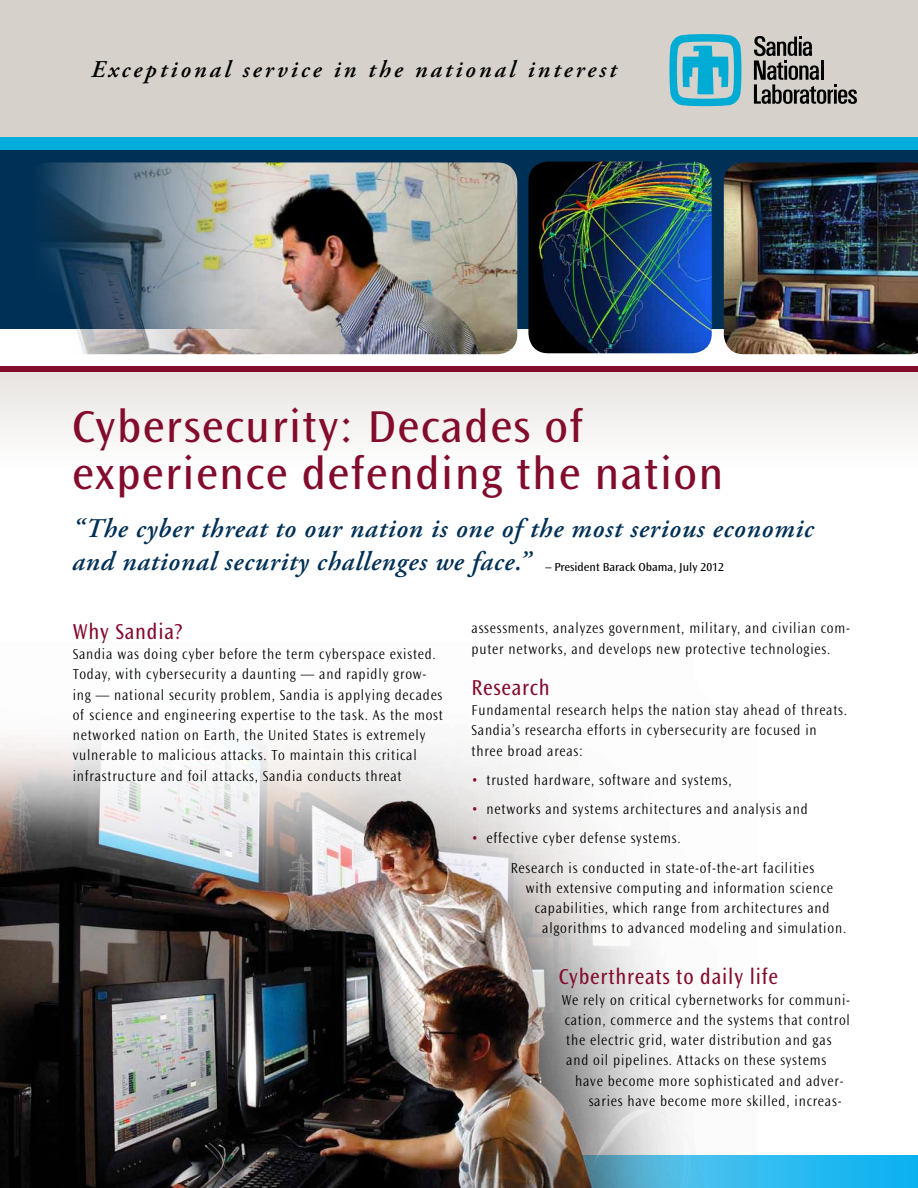
<style>
.page{position:relative;width:918px;height:1188px;background:#fff}
.page>*{position:absolute;margin:0;border:0;box-sizing:border-box;transform-origin:0 0}
.t1{font:46.5px/46.5px "Ocean Sans Std";letter-spacing:.03em;color:#830b2c}
.t2{font:italic 600 27px/33px "Adobe Garamond Pro";letter-spacing:.03em;color:#003055}
.t3{font:italic 600 24px "Adobe Garamond Pro";letter-spacing:.13em;color:#000}
.t4{font:22.5px "Ocean Sans Std";letter-spacing:.04em;color:#830b2c;scale:.9 1}
.t5{font:300 15px/20.2px "Ocean Sans Std";letter-spacing:.06em;color:#000;scale:.9 1}
.t6{font:12px "Ocean Sans Std";color:#000}
.s1{color:#830b2c}
</style>
<div class="page">
<svg style="left:757px;top:1155px;width:161px;height:33px;background:#1eb7f0"></svg>
<img style="left:0;top:737px;width:757px;height:451px">
<div style="left:0;top:366px;width:918px;height:163px;background:linear-gradient(to bottom,#e9e7e4,#fff)"></div>
<div style="left:0;top:149px;width:918px;height:180px;background:#003055"></div>
<div style="left:0;top:0;width:918px;height:149px;background:#d6d1cb"></div>
<img style="left:42px;top:162px;width:475px;height:192px">
<img style="left:528px;top:162px;width:184px;height:191px">
<img style="left:724px;top:162px;width:194px;height:192px">
<div style="left:0;top:366px;width:918px;height:6px;background:#830b2c"></div>
<svg style="left:669px;top:34px;width:73px;height:72px"></svg>
<svg style="left:754px;top:36px;width:103px;height:68px"></svg>
<div style="left:0;top:137px;width:918px;height:12px;background:#00acd9"></div>
<h3 class="t3" style="left:91px;top:56px;width:527px">Exceptional service in the national interest</h3>
<h1 class="t1" style="left:72px;top:404px;width:653px">Cybersecurity: Decades of experience defending the nation</h1>
<h2 class="t2" style="left:72px;top:513px;width:743px">“The cyber threat to our nation is one of the most serious economic and national security challenges we face.”</h2>
<p class="t6" style="left:545px;top:561px;width:180px">– President Barack Obama, July 2012</p>
<h3 class="t4" style="left:73px;top:619px;width:124px">Why Sandia?</h3>
<p class="t5" style="left:73px;top:644px;width:413px">Sandia was doing cyber before the term cyberspace existed.<br>Today, with cybersecurity a daunting — and rapidly grow&shy;ing — national security problem, Sandia is applying decades of science and engineering expertise to the task. As the most networked nation on Earth, the United States is extremely vulnerable to malicious attacks. To maintain this critical infrastructure and foil attacks, Sandia conducts threat</p>
<p class="t5" style="left:472px;top:619px;width:422px">assessments, analyzes government, military, and civilian com&shy;puter networks, and develops new protective technologies.</p>
<h3 class="t4" style="left:472px;top:675px;width:88px">Research</h3>
<p class="t5" style="left:472px;top:700px;width:419px">Fundamental research helps the nation stay ahead of threats.<br>Sandia’s researcha efforts in cybersecurity are focused in three broad areas:</p>
<p class="t5" style="left:472px;top:770px;width:290px"><span class="s1">•</span> trusted hardware, software and systems,</p>
<p class="t5" style="left:472px;top:799px;width:375px"><span class="s1">•</span> networks and systems architectures and analysis and</p>
<p class="t5" style="left:511px;top:824px;width:339px;line-height:29.2px;text-indent:-39px"><span class="s1">•</span> effective cyber defense systems.<br>Research is conducted in state-of-the-art facilities</p>
<p class="t5" style="left:526px;top:878px;width:343px">with extensive computing and information science</p>
<p class="t5" style="left:535px;top:898px;width:329px">capabilities, which range from architectures and</p>
<p class="t5" style="left:542px;top:919px;width:339px">algorithms to advanced modeling and simulation.</p>
<h3 class="t4" style="left:559px;top:964px;width:245px">Cyberthreats to daily life</h3>
<p class="t5" style="left:562px;top:990px;width:322px">We rely on critical cybernetworks for communi&shy;cation, commerce and the systems that control the electric grid, water distribution and gas and oil pipelines. Attacks on these systems</p>
<p class="t5" style="left:575px;top:1071px;width:300px;text-align:right">have become more sophisticated and adver&shy;saries have become more skilled, increas-</p>
</div>
